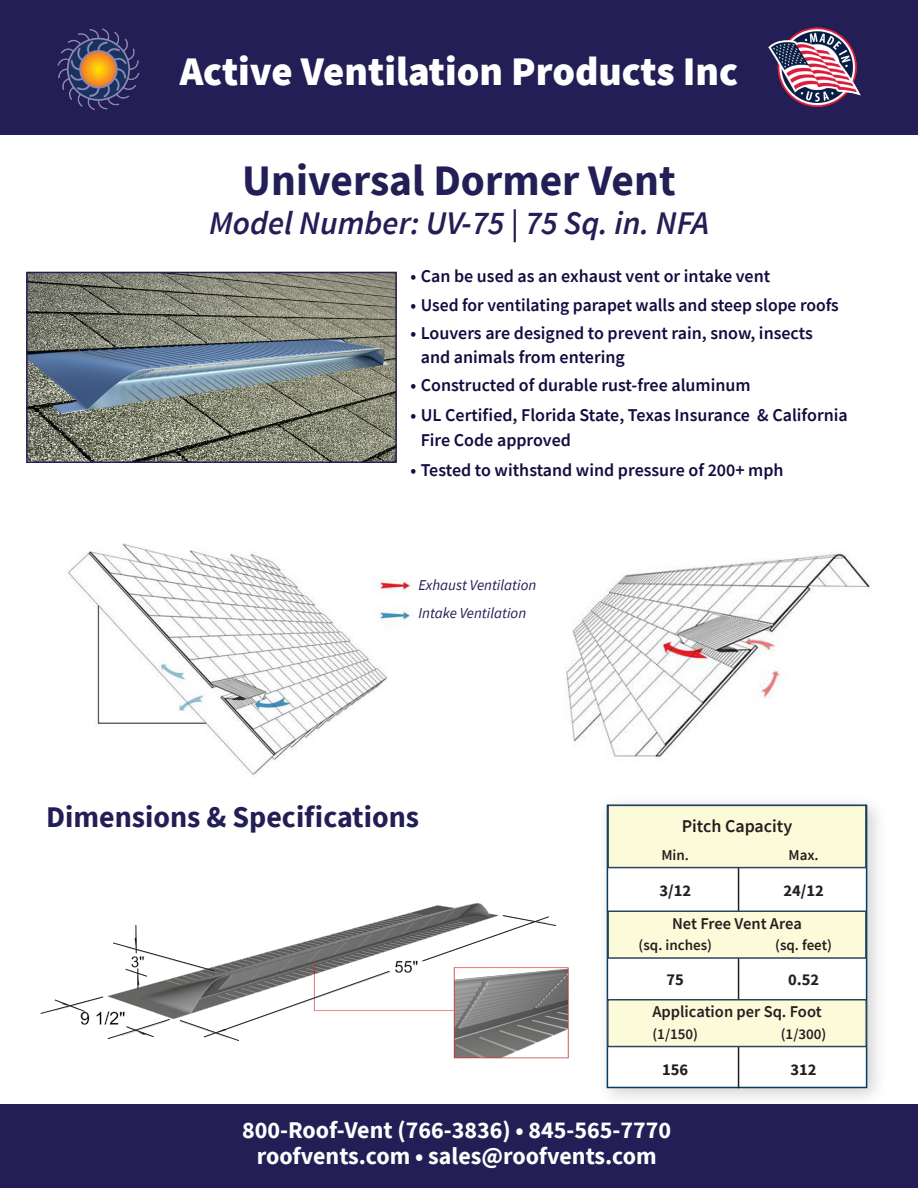
<style>
.page{position:relative;width:918px;height:1188px;background:#fff}
.page>*{position:absolute;margin:0;border:0;box-sizing:border-box;transform-origin:0 0}
.t1{font:700 43.5px "Source Sans Pro";color:#231f56}
.t2{font:900 40.5px "Source Sans Pro";color:#fff}
.t3{font:italic 600 33px "Source Sans Pro";color:#231f56}
.t4{font:700 30px "Source Sans Pro";color:#231f56}
.t5{font:700 24px/25.5px "Source Sans Pro";color:#fff;text-align:center}
.t6{font:600 18px/24px "Source Sans Pro";color:#130c40}
.t7{font:600 18px "Source Sans Pro";color:#231f20}
.t8{font:600 16.5px "Source Sans Pro";color:#231f20}
.t9{font:700 16.5px "Source Sans Pro";color:#231f20}
.t10{font:600 15px "Source Sans Pro";color:#231f20}
.t11{font:italic 15px "Source Sans Pro";color:#231f56}
</style>
<div class="page">
<div style="left:0;top:0;width:918px;height:135px;background:#231f56"></div>
<img style="left:57px;top:28px;width:83px;height:83px">
<img style="left:769px;top:28px;width:92px;height:79px">
<div style="left:0;top:1105px;width:918px;height:83px;background:#231f56"></div>
<img style="left:365px;top:903px;width:204px;height:156px">
<svg style="left:422px;top:915px;width:135px;height:47px"></svg>
<svg style="left:40px;top:925px;width:350px;height:116px"></svg>
<div style="left:596px;top:794px;width:291px;height:314px;background:#231f20;opacity:.2"></div>
<div style="left:607px;top:805px;width:260px;height:283px;background:#fff;border:2px solid #033b61"></div>
<hr style="left:738px;top:868px;width:1px;height:220px;background:#231f20">
<div style="left:607px;top:805px;width:260px;height:63px;background:#fcfbd9;border:2px solid #2d4460"></div>
<div style="left:607px;top:910px;width:260px;height:49px;background:#fcfbd9;border:2px solid #2d4460"></div>
<div style="left:607px;top:999px;width:260px;height:48px;background:#fcfbd9;border:2px solid #2d4460"></div>
<img style="left:566px;top:552px;width:304px;height:206px">
<img style="left:68px;top:544px;width:319px;height:231px">
<img style="left:359px;top:566px;width:53px;height:69px">
<img style="left:29px;top:275px;width:365px;height:185px">
<div style="left:26px;top:272px;width:371px;height:191px;border:2px solid #231f56"></div>
<h2 class="t2" style="left:180px;top:43px;width:560px">Active Ventilation Products Inc</h2>
<p class="t1" style="left:242px;top:151px;width:435px">Universal Dormer Vent</p>
<p class="t3" style="left:209px;top:202px;width:501px">Model Number: UV-75 | 75 Sq. in. NFA</p>
<p class="t6" style="left:410px;top:264px;width:361px">• Can be used as an exhaust vent or intake vent</p>
<p class="t6" style="left:410px;top:292px;width:430px">• Used for ventilating parapet walls and steep slope roofs</p>
<p class="t6" style="left:421px;top:321px;width:394px;text-indent:-10px">• Louvers are designed to prevent rain, snow, insects and animals from entering</p>
<p class="t6" style="left:410px;top:373px;width:342px">• Constructed of durable rust-free aluminum</p>
<p class="t6" style="left:421px;top:402px;width:429px;line-height:25.5px;text-indent:-10px">• UL Certified, Florida State, Texas Insurance &amp; California<br>Fire Code approved</p>
<p class="t6" style="left:410px;top:458px;width:375px">• Tested to withstand wind pressure of 200+ mph</p>
<p class="t11" style="left:418px;top:575px;width:119px">Exhaust Ventilation</p>
<p class="t11" style="left:418px;top:604px;width:109px">Intake Ventilation</p>
<p class="t4" style="left:46px;top:797px;width:375px">Dimensions &amp; Specifications</p>
<p class="t7" style="left:682px;top:814px;width:112px">Pitch Capacity</p>
<p class="t10" style="left:661px;top:845px;width:29px">Min.</p>
<p class="t9" style="left:659px;top:879px;width:33px">3/12</p>
<p class="t10" style="left:789px;top:845px;width:32px">Max.</p>
<p class="t9" style="left:783px;top:879px;width:42px">24/12</p>
<p class="t8" style="left:672px;top:912px;width:131px">Net Free Vent Area</p>
<p class="t10" style="left:639px;top:936px;width:75px">(sq. inches)</p>
<p class="t9" style="left:667px;top:968px;width:19px">75</p>
<p class="t10" style="left:775px;top:936px;width:58px">(sq. feet)</p>
<p class="t9" style="left:788px;top:968px;width:33px">0.52</p>
<p class="t8" style="left:652px;top:1001px;width:171px">Application per Sq. Foot</p>
<p class="t10" style="left:652px;top:1024px;width:47px">(1/150)</p>
<p class="t9" style="left:662px;top:1058px;width:28px">156</p>
<p class="t10" style="left:781px;top:1024px;width:47px">(1/300)</p>
<p class="t9" style="left:791px;top:1058px;width:28px">312</p>
<h3 class="t5" style="left:242px;top:1117px;width:430px">800-Roof-Vent (766-3836) • 845-565-7770 roofvents.com • sales@roofvents.com</h3>
</div>
